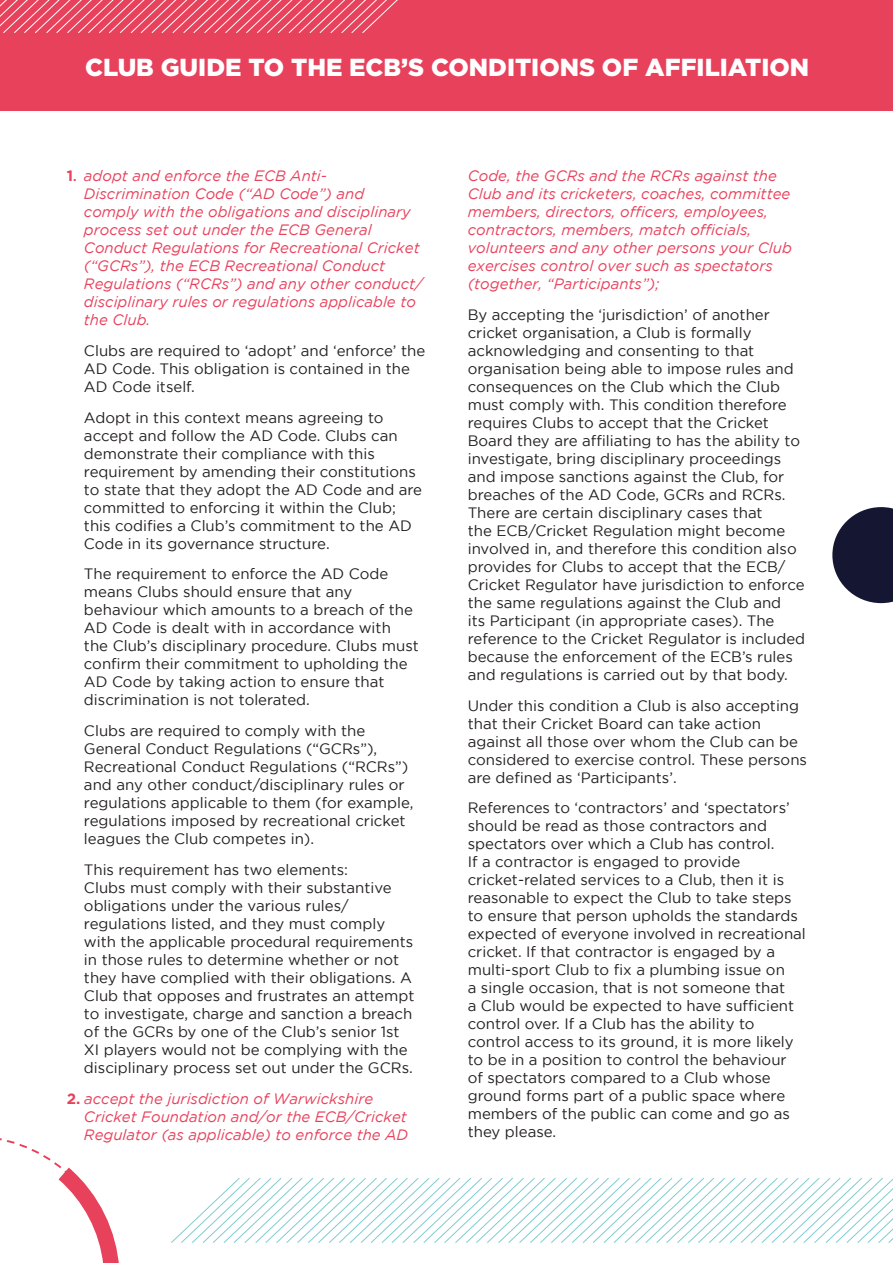
<style>
.page{position:relative;width:893px;height:1263px;background:#fff}
.page>*{position:absolute;margin:0;border:0;box-sizing:border-box;transform-origin:0 0}
.t1{font:900 24.6px "Gotham";color:#fff}
.t2{font:15px/18px "Gotham";color:#231f20}
.t3{font:italic 15px/18px "Gotham";color:#e8415c}
.s1{font-weight:700;font-style:normal}
.s2{font-weight:700;font-style:normal;font-size:12px}
</style>
<div class="page">
<div style="left:0;top:0;width:893px;height:111px;background:#e8415c"></div>
<svg style="left:0;top:0;width:398px;height:33px"></svg>
<svg style="left:171px;top:1178px;width:722px;height:65px"></svg>
<svg style="left:0;top:1138px;width:119px;height:125px"></svg>
<svg style="left:832px;top:507px;width:61px;height:96px"></svg>
<p class="t1" style="left:85px;top:53px;width:726px">CLUB GUIDE TO THE ECB’S CONDITIONS OF AFFILIATION</p>
<p class="t3" style="left:84px;top:167px;width:340px;text-indent:-17px"><span class="s1">1</span><span class="s2">.</span> adopt and enforce the ECB Anti-Discrimination Code (“AD Code”) and<br>comply with the obligations and disciplinary process set out under the ECB General Conduct Regulations for Recreational Cricket (“GCRs”), the ECB Recreational Conduct Regulations (“RCRs”) and any other conduct/ disciplinary rules or regulations applicable to the Club.</p>
<p class="t2" style="left:84px;top:341px;width:343px">Clubs are required to ‘adopt’ and ‘enforce’ the<br>AD Code. This obligation is contained in the<br>AD Code itself.</p>
<p class="t2" style="left:84px;top:408px;width:340px">Adopt in this context means agreeing to accept and follow the AD Code. Clubs can demonstrate their compliance with this requirement by amending their constitutions to state that they adopt the AD Code and are committed to enforcing it within the Club; this codifies a Club’s commitment to the AD Code in its governance structure.</p>
<p class="t2" style="left:84px;top:565px;width:336px">The requirement to enforce the AD Code means Clubs should ensure that any behaviour which amounts to a breach of the AD Code is dealt with in accordance with the Club’s disciplinary procedure. Clubs must confirm their commitment to upholding the AD Code by taking action to ensure that discrimination is not tolerated.</p>
<p class="t2" style="left:84px;top:722px;width:331px">Clubs are required to comply with the General Conduct Regulations (“GCRs”), Recreational Conduct Regulations (“RCRs”) and any other conduct/disciplinary rules or regulations applicable to them (for example, regulations imposed by recreational cricket leagues the Club competes in).</p>
<p class="t2" style="left:84px;top:860px;width:332px">This requirement has two elements:<br>Clubs must comply with their substantive obligations under the various rules/ regulations listed, and they must comply with the applicable procedural requirements in those rules to determine whether or not they have complied with their obligations. A Club that opposes and frustrates an attempt to investigate, charge and sanction a breach of the GCRs by one of the Club’s senior 1st XI players would not be complying with the disciplinary process set out under the GCRs.</p>
<p class="t3" style="left:84px;top:1089px;width:326px;text-indent:-17px"><span class="s1">2.</span> accept the jurisdiction of Warwickshire<br>Cricket Foundation and/or the ECB/Cricket<br>Regulator (as applicable) to enforce the AD</p>
<p class="t3" style="left:468px;top:167px;width:326px">Code, the GCRs and the RCRs against the Club and its cricketers, coaches, committee members, directors, officers, employees, contractors, members, match officials, volunteers and any other persons your Club exercises control over such as spectators (together, “Participants”);</p>
<p class="t2" style="left:468px;top:305px;width:339px">By accepting the ‘jurisdiction’ of another cricket organisation, a Club is formally acknowledging and consenting to that organisation being able to impose rules and consequences on the Club which the Club must comply with. This condition therefore requires Clubs to accept that the Cricket Board they are affiliating to has the ability to investigate, bring disciplinary proceedings and impose sanctions against the Club, for breaches of the AD Code, GCRs and RCRs.<br>There are certain disciplinary cases that<br>the ECB/Cricket Regulation might become involved in, and therefore this condition also provides for Clubs to accept that the ECB/ Cricket Regulator have jurisdiction to enforce the same regulations against the Club and<br>its Participant (in appropriate cases). The reference to the Cricket Regulator is included because the enforcement of the ECB’s rules and regulations is carried out by that body.</p>
<p class="t2" style="left:468px;top:696px;width:341px">Under this condition a Club is also accepting that their Cricket Board can take action against all those over whom the Club can be considered to exercise control. These persons are defined as ‘Participants’.</p>
<p class="t2" style="left:468px;top:799px;width:340px">References to ‘contractors’ and ‘spectators’ should be read as those contractors and spectators over which a Club has control.<br>If a contractor is engaged to provide cricket-related services to a Club, then it is reasonable to expect the Club to take steps to ensure that person upholds the standards expected of everyone involved in recreational cricket. If that contractor is engaged by a multi-sport Club to fix a plumbing issue on<br>a single occasion, that is not someone that<br>a Club would be expected to have sufficient control over. If a Club has the ability to control access to its ground, it is more likely to be in a position to control the behaviour<br>of spectators compared to a Club whose ground forms part of a public space where members of the public can come and go as they please.</p>
</div>
